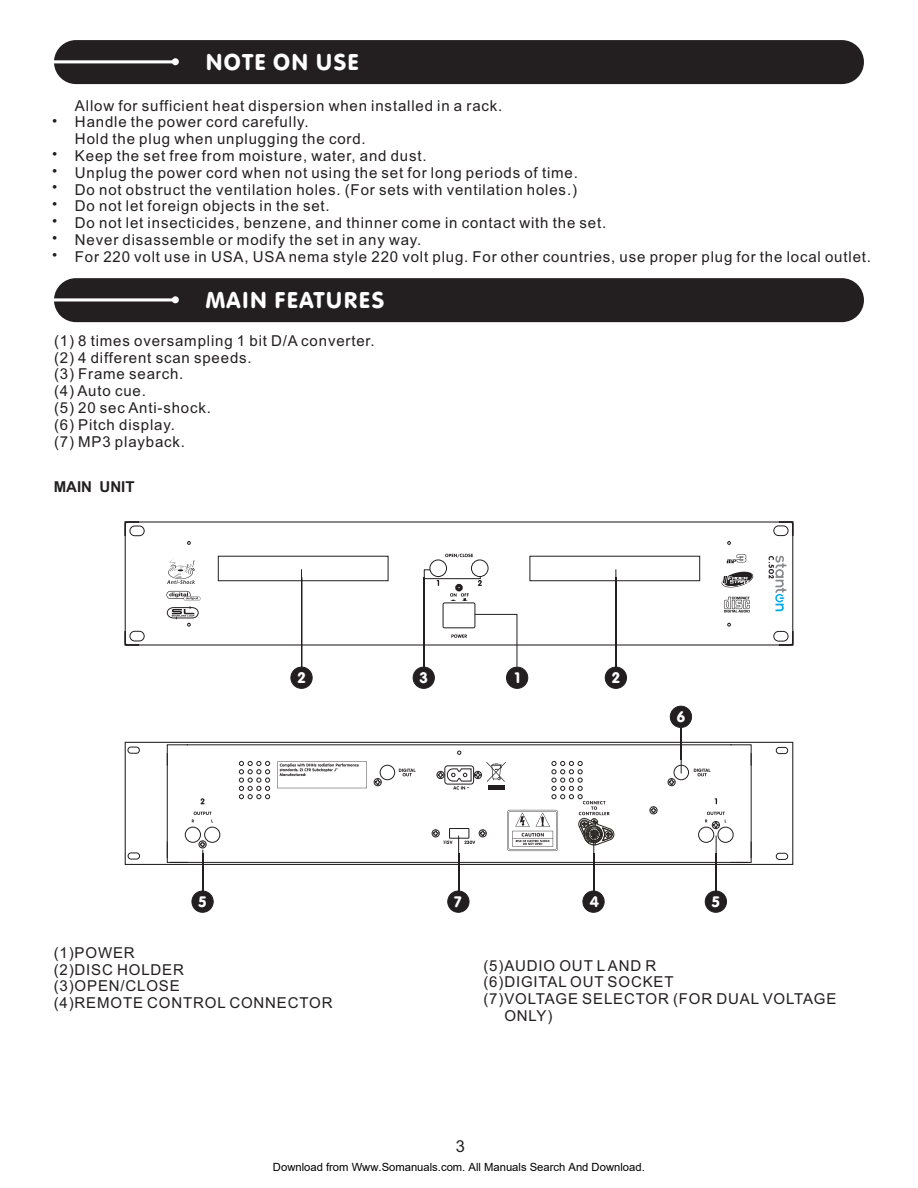
<style>
.page{position:relative;width:918px;height:1188px;background:#fff}
.page>*{position:absolute;margin:0;border:0;box-sizing:border-box;transform-origin:0 0}
.t1{font:22.5px "VAG Rounded BT";letter-spacing:.065em;color:#fff}
.t2{font:16.5px "Arial";color:#231f20}
.t3{font:15px/16.8px "Arial";letter-spacing:.055em;color:#231f20}
.t4{font:15px "VAG Rounded BT";color:#fff}
.t5{font:700 15px "Arial";color:#231f20}
.t6{font:14.85px/16.8px "Arial";color:#231f20;text-align:justify}
.t7{font:11.25px "Arial";color:#000}
</style>
<div class="page">
<div style="left:54px;top:278px;width:810px;height:44px;background:#231f20"></div>
<div style="left:54px;top:40px;width:810px;height:44px;background:#231f20"></div>
<div style="left:125px;top:521px;width:668px;height:125px;border:1px solid #231f20;border-radius:3px"></div>
<div style="left:774px;top:526px;width:14px;height:10px;border:1px solid #231f20;border-radius:5px"></div>
<div style="left:774px;top:631px;width:14px;height:10px;border:1px solid #231f20;border-radius:5px"></div>
<div style="left:130px;top:526px;width:14px;height:10px;border:1px solid #231f20;border-radius:5px"></div>
<div style="left:130px;top:631px;width:14px;height:10px;border:1px solid #231f20;border-radius:5px"></div>
<svg style="left:187px;top:541px;width:4px;height:4px"></svg>
<svg style="left:727px;top:623px;width:4px;height:4px"></svg>
<svg style="left:727px;top:541px;width:4px;height:4px"></svg>
<div style="left:218px;top:556px;width:170px;height:25px;border:1px solid #231f20"></div>
<div style="left:530px;top:556px;width:170px;height:25px;border:1px solid #231f20"></div>
<div style="left:471px;top:560px;width:17px;height:17px;border:1px solid #231f20;border-radius:50%"></div>
<div style="left:430px;top:560px;width:17px;height:17px;border:1px solid #231f20;border-radius:50%"></div>
<svg style="left:724px;top:597px;width:26px;height:15px"></svg>
<svg style="left:722px;top:571px;width:31px;height:17px"></svg>
<svg style="left:727px;top:554px;width:19px;height:9px"></svg>
<svg style="left:167px;top:559px;width:28px;height:25px"></svg>
<svg style="left:445px;top:554px;width:28px;height:4px"></svg>
<svg style="left:769px;top:556px;width:18px;height:55px"></svg>
<svg style="left:166px;top:591px;width:34px;height:36px"></svg>
<svg style="left:779px;top:522px;width:14px;height:14px"></svg>
<svg style="left:125px;top:522px;width:14px;height:14px"></svg>
<svg style="left:779px;top:631px;width:14px;height:14px"></svg>
<svg style="left:125px;top:631px;width:14px;height:14px"></svg>
<hr style="left:301px;top:577px;width:1px;height:90px;background:#231f20">
<div style="left:291px;top:667px;width:21px;height:22px;background:#231f20;border:1px solid #231f20;border-radius:50%"></div>
<div style="left:413px;top:667px;width:22px;height:22px;background:#231f20;border:1px solid #231f20;border-radius:50%"></div>
<svg style="left:424px;top:569px;width:94px;height:99px"></svg>
<div style="left:506px;top:667px;width:22px;height:22px;background:#231f20;border:1px solid #231f20;border-radius:50%"></div>
<hr style="left:616px;top:577px;width:1px;height:90px;background:#231f20">
<div style="left:605px;top:667px;width:22px;height:22px;background:#231f20;border:1px solid #231f20;border-radius:50%"></div>
<div style="left:128px;top:747px;width:12px;height:6px;border:1px solid #231f20;border-radius:3px"></div>
<div style="left:128px;top:853px;width:12px;height:6px;border:1px solid #231f20;border-radius:3px"></div>
<div style="left:125px;top:742px;width:668px;height:123px;border:1px solid #231f20"></div>
<div style="left:776px;top:747px;width:12px;height:7px;border:1px solid #231f20;border-radius:3px"></div>
<div style="left:776px;top:853px;width:12px;height:7px;border:1px solid #231f20;border-radius:3px"></div>
<svg style="left:239px;top:761px;width:31px;height:38px"></svg>
<svg style="left:457px;top:751px;width:4px;height:4px"></svg>
<hr style="left:167px;top:753px;width:1px;height:105px;background:#231f20">
<hr style="left:751px;top:753px;width:1px;height:105px;background:#231f20">
<hr style="left:170px;top:862px;width:578px;height:1px;background:#231f20">
<hr style="left:187px;top:744px;width:545px;height:1px;background:#231f20">
<div style="left:674px;top:765px;width:15px;height:15px;border:1px solid #231f20;border-radius:50%"></div>
<div style="left:380px;top:765px;width:15px;height:15px;border:1px solid #231f20;border-radius:50%"></div>
<div style="left:185px;top:827px;width:16px;height:16px;border:1px solid #231f20;border-radius:50%"></div>
<div style="left:204px;top:827px;width:16px;height:16px;border:1px solid #231f20;border-radius:50%"></div>
<div style="left:718px;top:827px;width:15px;height:16px;border:1px solid #231f20;border-radius:50%"></div>
<div style="left:698px;top:827px;width:16px;height:16px;border:1px solid #231f20;border-radius:50%"></div>
<svg style="left:192px;top:812px;width:21px;height:10px"></svg>
<svg style="left:201px;top:798px;width:4px;height:6px"></svg>
<svg style="left:715px;top:798px;width:2px;height:6px"></svg>
<svg style="left:399px;top:769px;width:17px;height:7px"></svg>
<svg style="left:694px;top:769px;width:16px;height:7px"></svg>
<svg style="left:277px;top:761px;width:90px;height:27px"></svg>
<svg style="left:167px;top:744px;width:22px;height:22px"></svg>
<svg style="left:730px;top:744px;width:22px;height:22px"></svg>
<svg style="left:167px;top:841px;width:22px;height:22px"></svg>
<svg style="left:730px;top:841px;width:22px;height:22px"></svg>
<div style="left:432px;top:830px;width:8px;height:7px;border:1px solid #231f20;border-radius:50%"></div>
<div style="left:712px;top:821px;width:8px;height:8px;border:1px solid #231f20;border-radius:50%"></div>
<svg style="left:705px;top:812px;width:21px;height:16px"></svg>
<div style="left:668px;top:778px;width:7px;height:8px;border:1px solid #231f20;border-radius:50%"></div>
<svg style="left:669px;top:779px;width:5px;height:6px"></svg>
<div style="left:374px;top:778px;width:8px;height:8px;border:1px solid #231f20;border-radius:50%"></div>
<svg style="left:375px;top:779px;width:6px;height:6px"></svg>
<div style="left:199px;top:841px;width:7px;height:7px;border:1px solid #231f20;border-radius:50%"></div>
<div style="left:650px;top:806px;width:7px;height:8px;border:1px solid #231f20;border-radius:50%"></div>
<svg style="left:651px;top:807px;width:5px;height:6px"></svg>
<svg style="left:200px;top:842px;width:5px;height:11px"></svg>
<hr style="left:202px;top:853px;width:1px;height:39px;background:#231f20">
<div style="left:192px;top:891px;width:21px;height:21px;background:#231f20;border:1px solid #231f20;border-radius:50%"></div>
<hr style="left:458px;top:853px;width:1px;height:39px;background:#231f20">
<div style="left:448px;top:891px;width:21px;height:21px;background:#231f20;border:1px solid #231f20;border-radius:50%"></div>
<svg style="left:433px;top:761px;width:181px;height:92px"></svg>
<hr style="left:593px;top:853px;width:1px;height:39px;background:#231f20">
<div style="left:583px;top:891px;width:21px;height:21px;background:#231f20;border:1px solid #231f20;border-radius:50%"></div>
<svg style="left:716px;top:836px;width:1px;height:17px"></svg>
<hr style="left:716px;top:853px;width:1px;height:39px;background:#231f20">
<div style="left:705px;top:891px;width:22px;height:21px;background:#231f20;border:1px solid #231f20;border-radius:50%"></div>
<svg style="left:681px;top:759px;width:1px;height:15px"></svg>
<hr style="left:681px;top:728px;width:1px;height:31px;background:#231f20">
<div style="left:670px;top:706px;width:22px;height:22px;background:#231f20;border:1px solid #231f20;border-radius:50%"></div>
<p class="t6" style="left:52px;top:113px;width:7px">•</p>
<p class="t6" style="left:52px;top:147px;width:7px">•</p>
<p class="t6" style="left:52px;top:163px;width:7px">• • • • • •</p>
<h1 class="t1" style="left:206px;top:53px;width:155px">NOTE ON USE</h1>
<p class="t3" style="left:75px;top:98px;width:798px">Allow for sufficient heat dispersion when installed in a rack.<br>Handle the power cord carefully.<br>Hold the plug when unplugging the cord.<br>Keep the set free from moisture, water, and dust.<br>Unplug the power cord when not using the set for long periods of time.<br>Do not obstruct the ventilation holes. (For sets with ventilation holes.)<br>Do not let foreign objects in the set.<br>Do not let insecticides, benzene, and thinner come in contact with the set.<br>Never disassemble or modify the set in any way.<br>For 220 volt use in USA, USA nema style 220 volt plug. For other countries, use proper plug for the local outlet.</p>
<h1 class="t1" style="left:206px;top:291px;width:180px">MAIN FEATURES</h1>
<p class="t3" style="left:54px;top:334px;width:322px">(1) 8 times oversampling 1 bit D/A converter. (2) 4 different scan speeds.<br>(3) Frame search.<br>(4) Auto cue.<br>(5) 20 sec Anti-shock.<br>(6) Pitch display.<br>(7) MP3 playback.</p>
<p class="t5" style="left:54px;top:482px;width:82px">MAIN UNIT</p>
<p class="t4" style="left:298px;top:672px;width:9px">2</p>
<p class="t4" style="left:420px;top:672px;width:10px">3</p>
<p class="t4" style="left:515px;top:672px;width:7px">1</p>
<p class="t4" style="left:612px;top:672px;width:9px">2</p>
<p class="t4" style="left:677px;top:711px;width:10px">6</p>
<p class="t4" style="left:199px;top:896px;width:9px">5</p>
<p class="t4" style="left:455px;top:896px;width:9px">7</p>
<p class="t4" style="left:590px;top:896px;width:11px">4</p>
<p class="t4" style="left:712px;top:896px;width:9px">5</p>
<p class="t3" style="left:54px;top:945px;width:280px">(1)POWER<br>(2)DISC HOLDER<br>(3)OPEN/CLOSE<br>(4)REMOTE CONTROL CONNECTOR</p>
<p class="t3" style="left:483px;top:958px;width:174px">(5)AUDIO OUT L AND R</p>
<p class="t3" style="left:483px;top:975px;width:192px">(6)DIGITAL OUT SOCKET</p>
<p class="t3" style="left:483px;top:992px;width:354px">(7)VOLTAGE SELECTOR (FOR DUAL VOLTAGE</p>
<p class="t3" style="left:504px;top:1009px;width:50px">ONLY)</p>
<p class="t2" style="left:456px;top:1140px;width:11px">3</p>
<p class="t7" style="left:273px;top:1160px;width:373px">Download from Www.Somanuals.com. All Manuals Search And Download.</p>
</div>
